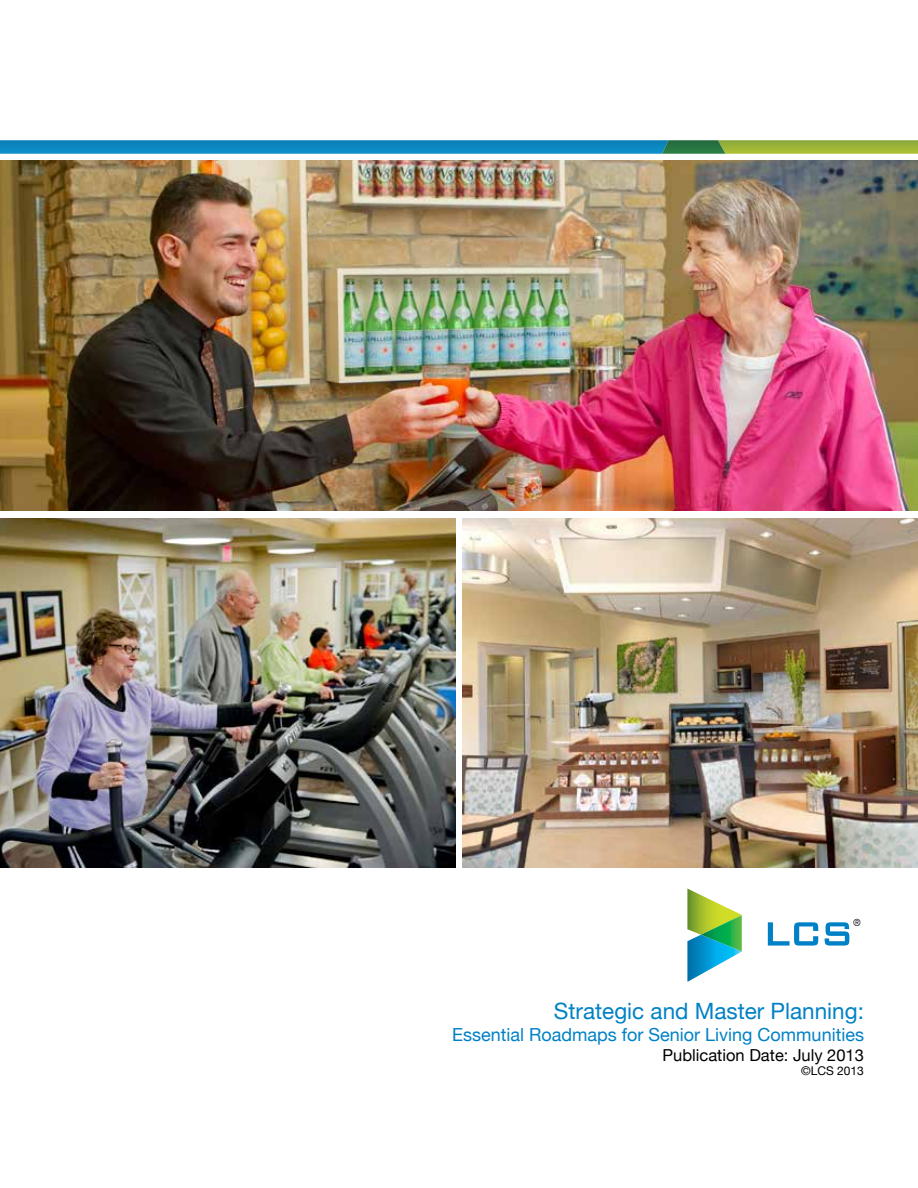
<style>
.page{position:relative;width:918px;height:1188px;background:#fff}
.page>*{position:absolute;margin:0;border:0;box-sizing:border-box;transform-origin:0 0}
.t1{font:22.5px "Helvetica Neue";color:#0081c6}
.t2{font:18px "Helvetica Neue";color:#0081c6}
.t3{font:16.5px "Helvetica Neue";color:#000}
.t4{font:12px "Helvetica Neue";color:#000}
.t5{font:9.6px "Eurostile";color:#000;scale:.95 1}
</style>
<div class="page">
<svg style="left:726px;top:140px;width:192px;height:14px;background:#9fb63e"></svg>
<svg style="left:0;top:140px;width:662px;height:14px;background:#148bc2"></svg>
<img style="left:662px;top:140px;width:64px;height:14px">
<img style="left:463px;top:518px;width:455px;height:350px">
<svg style="left:768px;top:922px;width:50px;height:24px"></svg>
<svg style="left:687px;top:889px;width:55px;height:93px"></svg>
<img style="left:701px;top:915px;width:41px;height:36px">
<svg style="left:825px;top:922px;width:24px;height:24px"></svg>
<img style="left:0;top:160px;width:918px;height:351px">
<img style="left:0;top:518px;width:455px;height:350px">
<p class="t5" style="left:853px;top:917px;width:9px">®</p>
<p class="t1" style="left:554px;top:995px;width:312px">Strategic and Master Planning:</p>
<p class="t2" style="left:452px;top:1022px;width:413px">Essential Roadmaps for Senior Living Communities</p>
<p class="t3" style="left:663px;top:1043px;width:203px">Publication Date: July 2013</p>
<p class="t4" style="left:801px;top:1062px;width:64px">©LCS 2013</p>
</div>
